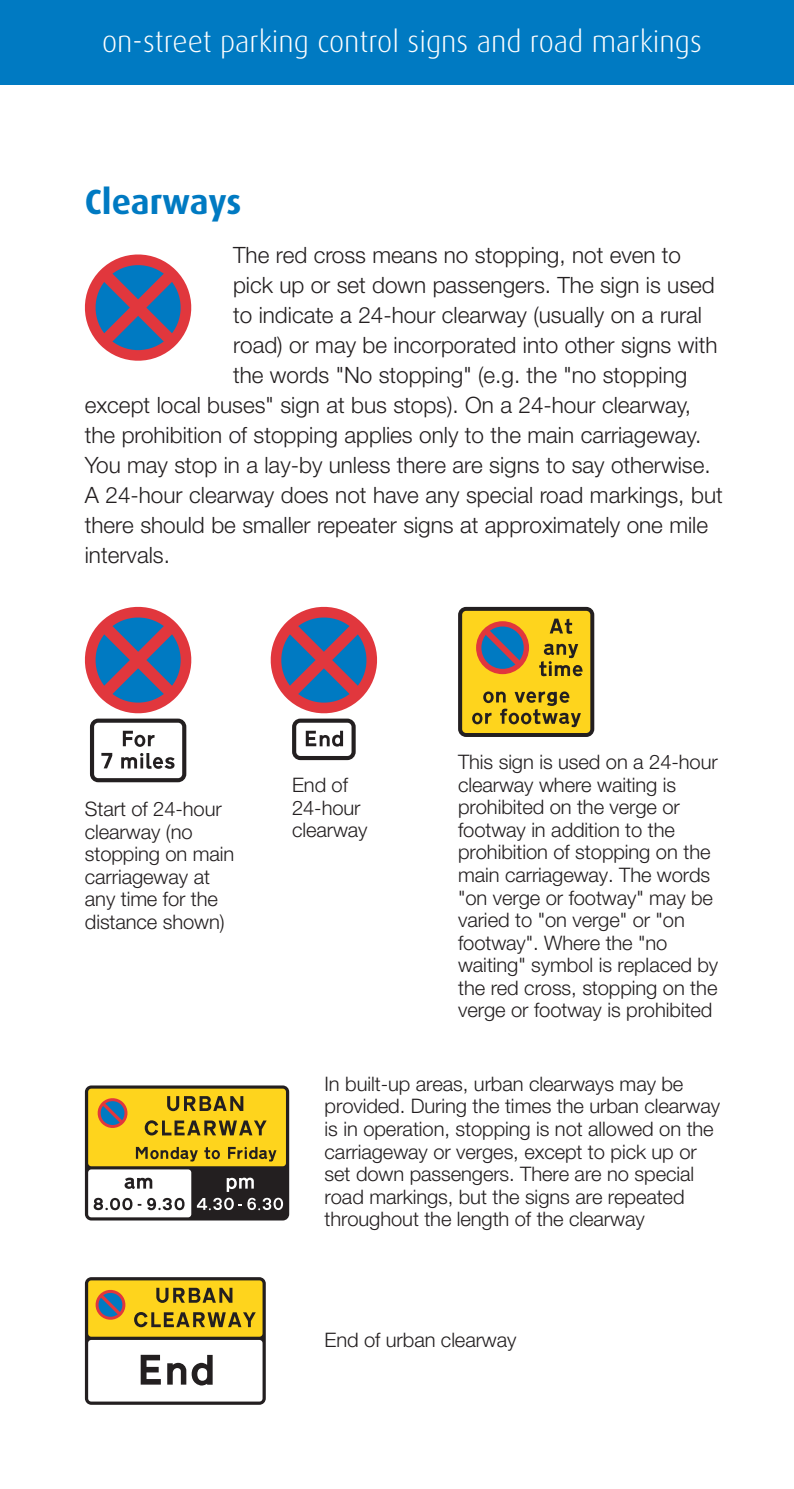
<style>
.page{position:relative;width:794px;height:1489px;background:#fff}
.page>*{position:absolute;margin:0;border:0;box-sizing:border-box;transform-origin:0 0}
.t1{font:700 35px "Dax";color:#007ac2}
.t2{font:300 30px "Dax";color:#fff}
.t3{font:300 22.5px "Helvetica Neue LT";color:#231f20}
.t4{font:300 20px/22.5px "Helvetica Neue LT";letter-spacing:-.005em;color:#231f20}
</style>
<div class="page">
<div style="left:0;top:0;width:794px;height:85px;background:#007ac2"></div>
<svg style="left:90px;top:718px;width:96px;height:64px"></svg>
<div style="left:94px;top:722px;width:88px;height:56px;background:#fff;border-radius:4px"></div>
<svg style="left:123px;top:730px;width:31px;height:16px"></svg>
<svg style="left:121px;top:753px;width:54px;height:15px"></svg>
<svg style="left:101px;top:753px;width:11px;height:15px"></svg>
<svg style="left:84px;top:606px;width:108px;height:108px"></svg>
<div style="left:292px;top:718px;width:64px;height:42px;background:#231f20;border-radius:8px"></div>
<div style="left:296px;top:722px;width:55px;height:34px;background:#fff;border-radius:4px"></div>
<svg style="left:306px;top:730px;width:37px;height:16px"></svg>
<svg style="left:270px;top:606px;width:107px;height:108px"></svg>
<svg style="left:458px;top:607px;width:136px;height:130px;fill:#231f20"></svg>
<div style="left:462px;top:611px;width:128px;height:122px;background:#fed41d;border-radius:4px"></div>
<svg style="left:550px;top:618px;width:22px;height:15px"></svg>
<svg style="left:539px;top:643px;width:43px;height:33px"></svg>
<svg style="left:472px;top:691px;width:109px;height:36px"></svg>
<div style="left:476px;top:621px;width:53px;height:53px;background:#e1373d;border-radius:50%"></div>
<svg style="left:481px;top:626px;width:43px;height:42px"></svg>
<svg style="left:484px;top:628px;width:38px;height:38px"></svg>
<div style="left:85px;top:1085px;width:204px;height:135px;background:#231f20;border-radius:6px"></div>
<div style="left:88px;top:1088px;width:198px;height:78px;background:#fed41d;border-radius:3px"></div>
<div style="left:88px;top:1169px;width:103px;height:48px;background:#fff;border-radius:3px"></div>
<svg style="left:167px;top:1096px;width:76px;height:15px"></svg>
<svg style="left:145px;top:1120px;width:122px;height:15px"></svg>
<svg style="left:136px;top:1146px;width:62px;height:15px"></svg>
<svg style="left:204px;top:1147px;width:16px;height:12px"></svg>
<svg style="left:228px;top:1146px;width:48px;height:15px"></svg>
<svg style="left:125px;top:1177px;width:27px;height:11px"></svg>
<svg style="left:94px;top:1197px;width:38px;height:13px"></svg>
<svg style="left:147px;top:1197px;width:37px;height:13px"></svg>
<svg style="left:227px;top:1177px;width:27px;height:14px"></svg>
<svg style="left:197px;top:1197px;width:86px;height:13px"></svg>
<svg style="left:97px;top:1098px;width:31px;height:30px"></svg>
<svg style="left:85px;top:1276px;width:181px;height:128px;fill:#231f20"></svg>
<div style="left:88px;top:1280px;width:174px;height:56px;background:#fed41d;border-radius:3px"></div>
<div style="left:88px;top:1339px;width:174px;height:62px;background:#fff;border-radius:3px"></div>
<svg style="left:156px;top:1287px;width:76px;height:15px"></svg>
<svg style="left:134px;top:1312px;width:122px;height:15px"></svg>
<svg style="left:192px;top:1354px;width:21px;height:31px"></svg>
<svg style="left:167px;top:1362px;width:19px;height:22px"></svg>
<svg style="left:141px;top:1354px;width:20px;height:30px"></svg>
<svg style="left:95px;top:1290px;width:31px;height:30px"></svg>
<svg style="left:84px;top:254px;width:108px;height:107px"></svg>
<h2 class="t2" style="left:102px;top:25px;width:601px">on-street parking control signs and road markings</h2>
<h1 class="t1" style="left:85px;top:182px;width:158px">Clearways</h1>
<p class="t3" style="left:233px;top:241px;width:449px">The red cross means no stopping, not even to</p>
<p class="t3" style="left:233px;top:271px;width:483px">pick up or set down passengers. The sign is used</p>
<p class="t3" style="left:233px;top:301px;width:470px">to indicate a 24-hour clearway (usually on a rural</p>
<p class="t3" style="left:233px;top:331px;width:486px">road) or may be incorporated into other signs with</p>
<p class="t3" style="left:233px;top:361px;width:456px">the words "No stopping" (e.g. the "no stopping</p>
<p class="t3" style="left:85px;top:391px;width:607px">except local buses" sign at bus stops). On a 24-hour clearway,</p>
<p class="t3" style="left:85px;top:421px;width:618px">the prohibition of stopping applies only to the main carriageway.</p>
<p class="t3" style="left:85px;top:451px;width:627px">You may stop in a lay-by unless there are signs to say otherwise.</p>
<p class="t3" style="left:85px;top:481px;width:639px">A 24-hour clearway does not have any special road markings, but</p>
<p class="t3" style="left:85px;top:511px;width:625px">there should be smaller repeater signs at approximately one mile</p>
<p class="t3" style="left:85px;top:541px;width:87px">intervals.</p>
<p class="t4" style="left:85px;top:797px;width:151px">Start of 24-hour clearway (no stopping on main carriageway at any time for the distance shown)</p>
<p class="t4" style="left:292px;top:773px;width:77px">End of<br>24-hour clearway</p>
<p class="t4" style="left:458px;top:750px;width:262px">This sign is used on a 24-hour clearway where waiting is prohibited on the verge or footway in addition to the prohibition of stopping on the main carriageway. The words "on verge or footway" may be varied to "on verge" or "on footway". Where the "no waiting" symbol is replaced by the red cross, stopping on the verge or footway is prohibited</p>
<p class="t4" style="left:324px;top:1072px;width:397px">In built-up areas, urban clearways may be provided. During the times the urban clearway is in operation, stopping is not allowed on the carriageway or verges, except to pick up or set down passengers. There are no special road markings, but the signs are repeated throughout the length of the clearway</p>
<p class="t4" style="left:324px;top:1328px;width:193px">End of urban clearway</p>
</div>
